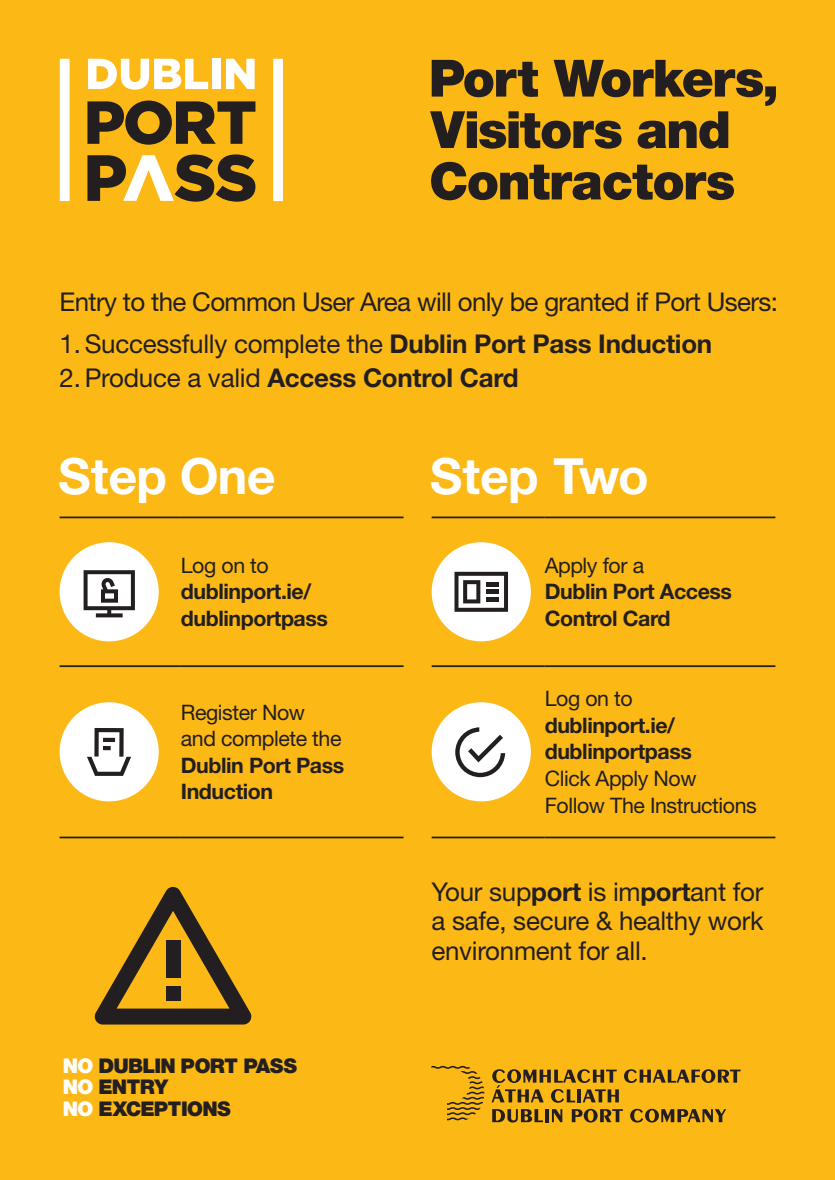
<style>
.page{position:relative;width:835px;height:1180px;background:#fff}
.page>*{position:absolute;margin:0;border:0;box-sizing:border-box;transform-origin:0 0}
.Heading-1{font:900 51.41px/51.4px "Image Bank Helvetica";letter-spacing:.02em;color:#231f20}
.Heading-1-2{font:700 49.94px "Image Bank Helvetica";letter-spacing:.04em;color:#fff}
.Intro{font:25.9px/29.6px "Helvetica Neue LT Std";letter-spacing:-.01em;color:#231f20;text-align:justify}
.Intro-2{font:700 25.9px "Helvetica Neue LT Std";letter-spacing:-.01em;color:#231f20}
.Intro-3{font:21.35px/26.6px "Helvetica Neue LT Std";letter-spacing:-.02em;color:#231f20}
.Intro-4{font:700 21.35px/26.6px "Helvetica Neue LT Std";letter-spacing:-.02em;color:#231f20}
.Heading-1-3{font:900 20.26px "Image Bank Helvetica";letter-spacing:.02em;color:#231f20}
.s1{font-weight:700}
.s2{font-weight:400}
.s3{color:#fff}
</style>
<div class="page">
<div style="left:0;top:0;width:834px;height:1180px;background:#fcb814"></div>
<hr style="left:60px;top:516px;width:121px;height:2px;background:#231f20">
<hr style="left:181px;top:516px;width:222px;height:2px;background:#231f20">
<hr style="left:60px;top:665px;width:121px;height:2px;background:#231f20">
<hr style="left:181px;top:665px;width:222px;height:2px;background:#231f20">
<hr style="left:60px;top:836px;width:121px;height:2px;background:#231f20">
<hr style="left:181px;top:836px;width:222px;height:2px;background:#231f20">
<hr style="left:431px;top:516px;width:113px;height:2px;background:#231f20">
<hr style="left:544px;top:516px;width:231px;height:2px;background:#231f20">
<hr style="left:431px;top:665px;width:113px;height:2px;background:#231f20">
<hr style="left:544px;top:665px;width:231px;height:2px;background:#231f20">
<hr style="left:431px;top:836px;width:113px;height:2px;background:#231f20">
<hr style="left:544px;top:836px;width:231px;height:2px;background:#231f20">
<div style="left:60px;top:542px;width:99px;height:99px;background:#fff;border-radius:50%"></div>
<svg style="left:84px;top:570px;width:51px;height:47px"></svg>
<div style="left:431px;top:542px;width:99px;height:99px;background:#fff;border-radius:50%"></div>
<svg style="left:454px;top:572px;width:54px;height:40px"></svg>
<hr style="left:486px;top:583px;width:12px;height:4px;background:#231f20">
<hr style="left:486px;top:590px;width:12px;height:4px;background:#231f20">
<hr style="left:486px;top:597px;width:12px;height:4px;background:#231f20">
<div style="left:60px;top:702px;width:99px;height:99px;background:#fff;border-radius:50%"></div>
<svg style="left:87px;top:728px;width:44px;height:48px"></svg>
<div style="left:431px;top:702px;width:99px;height:99px;background:#fff;border-radius:50%"></div>
<svg style="left:455px;top:727px;width:50px;height:50px"></svg>
<svg style="left:624px;top:1069px;width:116px;height:14px"></svg>
<svg style="left:491px;top:1069px;width:127px;height:33px"></svg>
<svg style="left:492px;top:1109px;width:51px;height:13px"></svg>
<svg style="left:545px;top:1109px;width:3px;height:13px"></svg>
<svg style="left:552px;top:1109px;width:10px;height:13px"></svg>
<svg style="left:571px;top:1108px;width:51px;height:14px"></svg>
<svg style="left:630px;top:1108px;width:96px;height:14px"></svg>
<svg style="left:431px;top:1066px;width:53px;height:54px"></svg>
<svg style="left:87px;top:101px;width:168px;height:44px"></svg>
<div style="left:60px;top:59px;width:10px;height:142px;background:#fff"></div>
<div style="left:273px;top:59px;width:10px;height:142px;background:#fff"></div>
<svg style="left:87px;top:154px;width:168px;height:48px"></svg>
<svg style="left:88px;top:59px;width:120px;height:31px"></svg>
<div style="left:212px;top:59px;width:8px;height:30px;background:#fff"></div>
<svg style="left:226px;top:59px;width:28px;height:30px"></svg>
<svg style="left:94px;top:887px;width:157px;height:137px"></svg>
<p class="Heading-1" style="left:430px;top:52px;width:348px">Port Workers,<br>Visitors and<br>Contractors</p>
<p class="Intro" style="left:60px;top:287px;width:719px">Entry to the Common User Area will only be granted if Port Users:</p>
<p class="Intro" style="left:60px;top:328px;width:654px">1. Successfully complete the <span class="s1">Dublin Port Pass Induction</span></p>
<p class="Intro-2" style="left:60px;top:362px;width:460px"><span class="s2">2. Produce a valid</span> Access Control Card</p>
<p class="Heading-1-2" style="left:60px;top:446px;width:216px">Step One</p>
<p class="Heading-1-2" style="left:431px;top:446px;width:218px">Step Two</p>
<p class="Intro-4" style="left:181px;top:551px;width:149px"><span class="s2">Log on to </span>dublinport.ie/ dublinportpass</p>
<p class="Intro-4" style="left:544px;top:551px;width:189px"><span class="s2">Apply for a<br></span>Dublin Port Access<br>Control Card</p>
<p class="Intro-3" style="left:181px;top:698px;width:165px">Register Now and complete the<br><span class="s1">Dublin Port Pass<br>Induction</span></p>
<p class="Heading-1-3" style="left:63px;top:1053px;width:235px"><span class="s3">NO</span> DUBLIN PORT PASS</p>
<p class="Heading-1-3" style="left:63px;top:1075px;width:106px"><span class="s3">NO</span> ENTRY</p>
<p class="Heading-1-3" style="left:63px;top:1097px;width:169px"><span class="s3">NO</span> EXCEPTIONS</p>
<p class="Intro-3" style="left:544px;top:685px;width:214px">Log on to <span class="s1">dublinport.ie/ dublinportpass<br></span>Click Apply Now<br>Follow The Instructions</p>
<p class="Intro" style="left:431px;top:876px;width:333px">Your sup<span class="s1">port</span> is im<span class="s1">port</span>ant for a safe, secure &amp; healthy work environment for all.</p>
</div>
